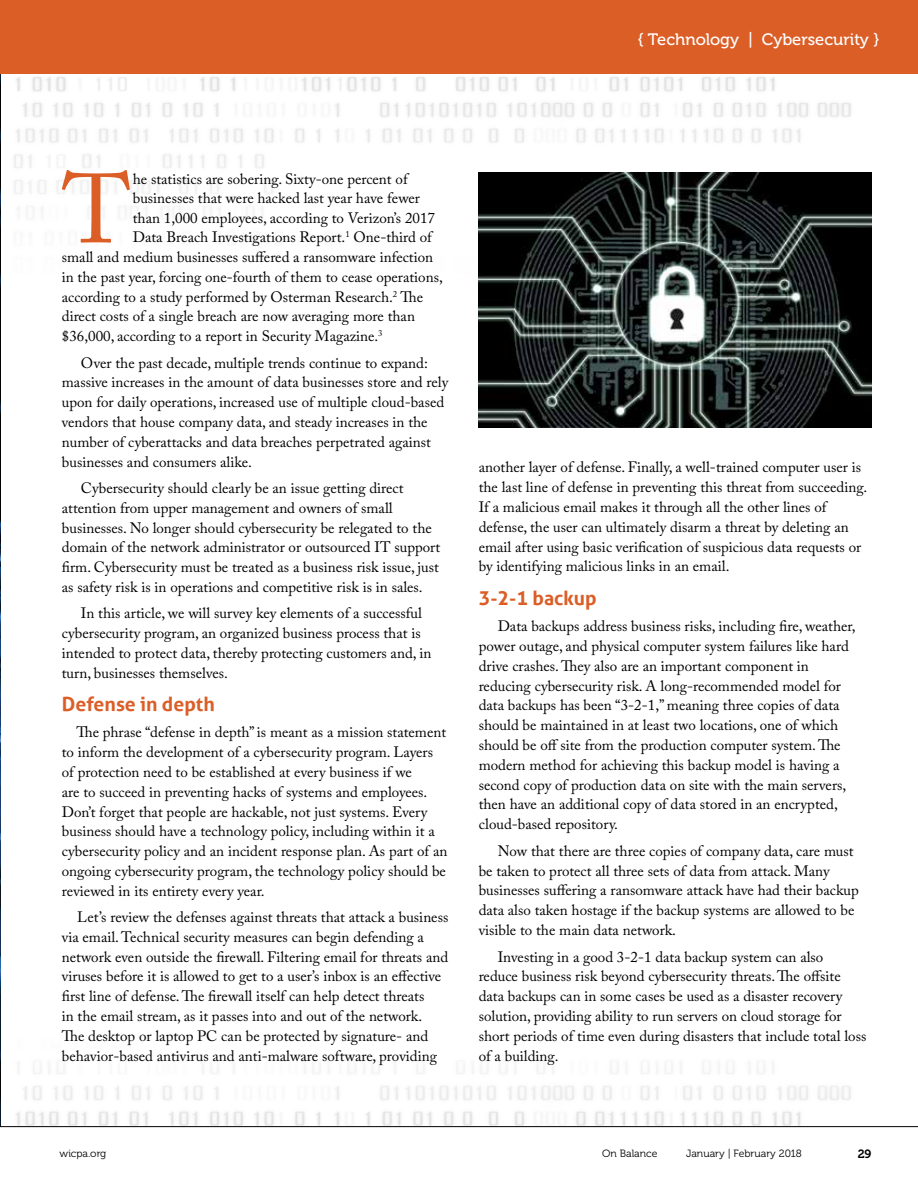
<style>
.page{position:relative;width:918px;height:1188px;background:#fff}
.page>*{position:absolute;margin:0;border:0;box-sizing:border-box;transform-origin:0 0}
.t1{font:97.35px "Adobe Caslon Pro";color:#dc5e27}
.t2{font:700 19.5px "Aller";color:#dc5e27}
.t3{font:16.5px "Museo 500";color:#fff}
.t4{font:15px/19.8px "Adobe Caslon Pro";color:#000}
.t5{font:12px "Museo 700";color:#000}
.t6{font:10.5px "Museo 300";color:#000}
</style>
<div class="page">
<img style="left:14px;top:77px;width:850px;height:209px">
<img style="left:15px;top:1068px;width:836px;height:58px">
<img style="left:0;top:74px;width:1px;height:1052px">
<div style="left:0;top:0;width:918px;height:74px;background:#dc5e27"></div>
<hr style="left:0;top:1126px;width:918px;height:1px;background:#000">
<img style="left:479px;top:173px;width:393px;height:255px">
<p class="t3" style="left:638px;top:31px;width:242px">{ Technology | Cybersecurity }</p>
<h1 class="t1" style="left:63px;top:152px;width:70px">T</h1>
<p class="t4" style="left:133px;top:169px;width:276px">he statistics are sobering. Sixty-one percent of</p>
<p class="t4" style="left:133px;top:188px;width:289px">businesses that were hacked last year have fewer</p>
<p class="t4" style="left:133px;top:208px;width:304px">than 1,000 employees, according to Verizon’s 2017</p>
<p class="t4" style="left:133px;top:227px;width:301px">Data Breach Investigations Report.<sup>1</sup> One-third of</p>
<p class="t4" style="left:62px;top:247px;width:373px">small and medium businesses suffered a ransomware infection</p>
<p class="t4" style="left:62px;top:267px;width:382px">in the past year, forcing one-fourth of them to cease operations,</p>
<p class="t4" style="left:62px;top:287px;width:363px">according to a study performed by Osterman Research.<sup>2</sup> The</p>
<p class="t4" style="left:62px;top:306px;width:355px">direct costs of a single breach are now averaging more than</p>
<p class="t4" style="left:62px;top:326px;width:322px">$36,000, according to a report in Security Magazine.<sup>3</sup></p>
<p class="t4" style="left:62px;top:353px;width:388px;text-indent:19px">Over the past decade, multiple trends continue to expand: massive increases in the amount of data businesses store and rely upon for daily operations, increased use of multiple cloud-based vendors that house company data, and steady increases in the number of cyberattacks and data breaches perpetrated against businesses and consumers alike.</p>
<p class="t4" style="left:62px;top:478px;width:380px;text-indent:19px">Cybersecurity should clearly be an issue getting direct attention from upper management and owners of small businesses. No longer should cybersecurity be relegated to the domain of the network administrator or outsourced IT support firm. Cybersecurity must be treated as a business risk issue, just as safety risk is in operations and competitive risk is in sales.</p>
<p class="t4" style="left:62px;top:603px;width:371px;text-indent:19px">In this article, we will survey key elements of a successful cybersecurity program, an organized business process that is intended to protect data, thereby protecting customers and, in turn, businesses themselves.</p>
<h2 class="t2" style="left:62px;top:692px;width:154px">Defense in depth</h2>
<p class="t4" style="left:62px;top:722px;width:387px;text-indent:15px">The phrase “defense in depth” is meant as a mission statement to inform the development of a cybersecurity program. Layers of protection need to be established at every business if we<br>are to succeed in preventing hacks of systems and employees.<br>Don’t forget that people are hackable, not just systems. Every business should have a technology policy, including within it a cybersecurity policy and an incident response plan. As part of an ongoing cybersecurity program, the technology policy should be reviewed in its entirety every year.</p>
<p class="t4" style="left:62px;top:907px;width:388px;text-indent:15px">Let’s review the defenses against threats that attack a business via email. Technical security measures can begin defending a network even outside the firewall. Filtering email for threats and viruses before it is allowed to get to a user’s inbox is an effective first line of defense. The firewall itself can help detect threats<br>in the email stream, as it passes into and out of the network.<br>The desktop or laptop PC can be protected by signature- and behavior-based antivirus and anti-malware software, providing</p>
<p class="t4" style="left:479px;top:457px;width:390px">another layer of defense. Finally, a well-trained computer user is the last line of defense in preventing this threat from succeeding.<br>If a malicious email makes it through all the other lines of defense, the user can ultimately disarm a threat by deleting an email after using basic verification of suspicious data requests or by identifying malicious links in an email.</p>
<h2 class="t2" style="left:479px;top:586px;width:119px">3-2-1 backup</h2>
<p class="t4" style="left:479px;top:616px;width:378px;text-indent:19px">Data backups address business risks, including fire, weather, power outage, and physical computer system failures like hard drive crashes. They also are an important component in reducing cybersecurity risk. A long-recommended model for data backups has been “3-2-1,” meaning three copies of data should be maintained in at least two locations, one of which should be off site from the production computer system. The modern method for achieving this backup model is having a second copy of production data on site with the main servers, then have an additional copy of data stored in an encrypted, cloud-based repository.</p>
<p class="t4" style="left:479px;top:841px;width:382px;text-indent:19px">Now that there are three copies of company data, care must be taken to protect all three sets of data from attack. Many businesses suffering a ransomware attack have had their backup data also taken hostage if the backup systems are allowed to be visible to the main data network.</p>
<p class="t4" style="left:479px;top:947px;width:389px;text-indent:19px">Investing in a good 3-2-1 data backup system can also reduce business risk beyond cybersecurity threats. The offsite data backups can in some cases be used as a disaster recovery solution, providing ability to run servers on cloud storage for short periods of time even during disasters that include total loss of a building.</p>
<p class="t6" style="left:60px;top:1148px;width:48px">wicpa.org</p>
<p class="t6" style="left:602px;top:1148px;width:57px">On Balance</p>
<p class="t6" style="left:686px;top:1148px;width:117px">January | February 2018</p>
<p class="t5" style="left:858px;top:1147px;width:15px">29</p>
</div>
